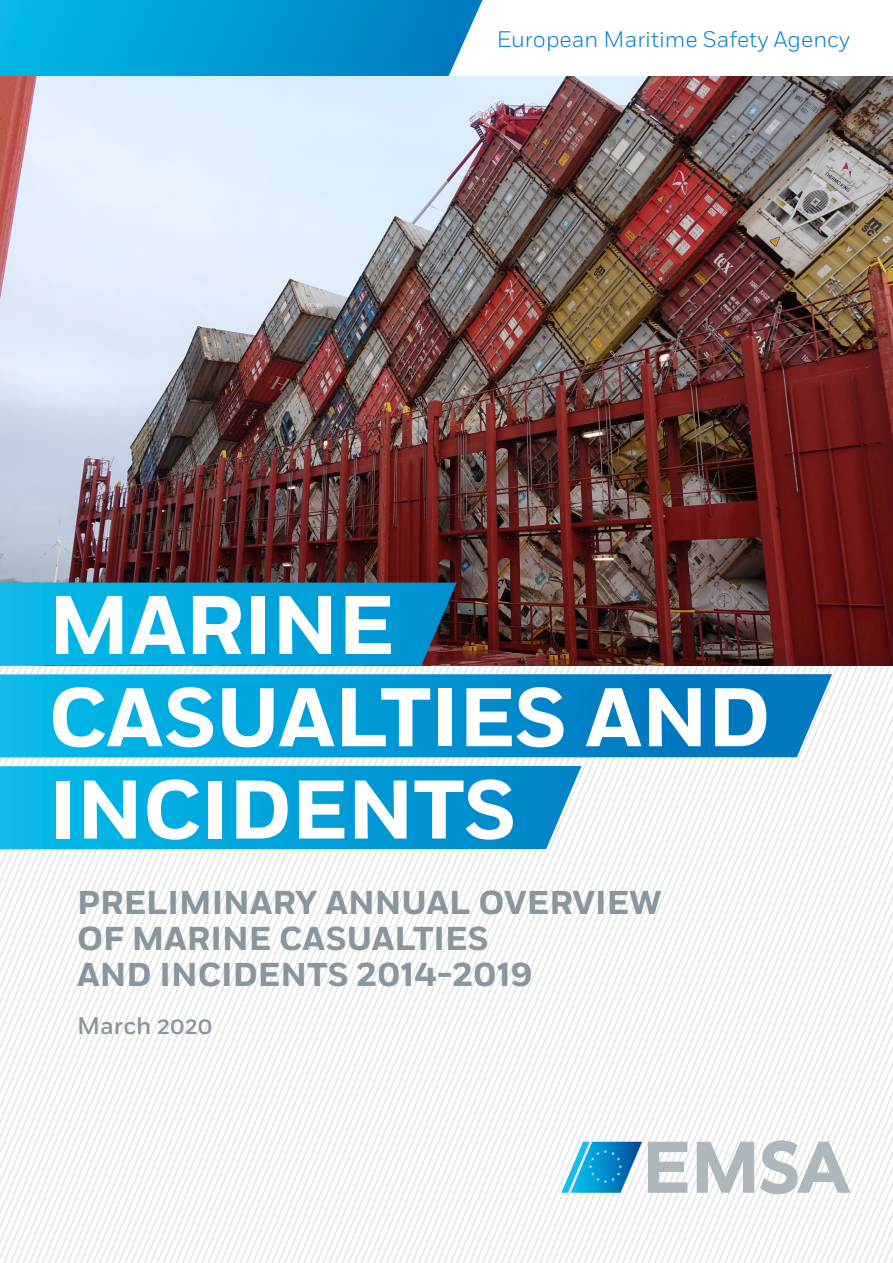
<style>
.page{position:relative;width:893px;height:1263px;background:#fff}
.page>*{position:absolute;margin:0;border:0;box-sizing:border-box;transform-origin:0 0}
.t1{font:700 82.8px/92.2px "Fort";letter-spacing:-.01em;color:#fff}
.t2{font:700 33px/36px "Fort";color:#89969d}
.t3{font:500 24px "Fort";color:#89969d}
.t4{font:300 22.5px "Fort";color:#0081c7}
</style>
<div class="page">
<svg style="left:0;top:0;width:482px;height:77px;background:#0b9fd7"></svg>
<svg style="left:687px;top:849px;width:7px;height:414px"></svg>
<svg style="left:706px;top:849px;width:7px;height:414px"></svg>
<svg style="left:725px;top:849px;width:7px;height:414px"></svg>
<svg style="left:732px;top:849px;width:6px;height:414px"></svg>
<svg style="left:738px;top:849px;width:7px;height:414px"></svg>
<svg style="left:745px;top:849px;width:6px;height:414px"></svg>
<svg style="left:751px;top:849px;width:6px;height:414px"></svg>
<img style="left:0;top:77px;width:893px;height:526px">
<svg style="left:561px;top:1142px;width:81px;height:51px"></svg>
<svg style="left:697px;top:1142px;width:57px;height:51px"></svg>
<svg style="left:648px;top:1142px;width:39px;height:51px"></svg>
<svg style="left:760px;top:603px;width:133px;height:660px"></svg>
<svg style="left:0;top:583px;width:832px;height:266px;background:#379bc2"></svg>
<p class="t4" style="left:497px;top:26px;width:355px">European Maritime Safety Agency</p>
<h1 class="t1" style="left:48px;top:582px;width:724px">MARINE<br>CASUALTIES AND<br>INCIDENTS</h1>
<p class="t2" style="left:77px;top:885px;width:586px">PRELIMINARY ANNUAL OVERVIEW<br>OF MARINE CASUALTIES<br>AND INCIDENTS 2014-2019</p>
<p class="t3" style="left:77px;top:1011px;width:137px">March 2020</p>
</div>
